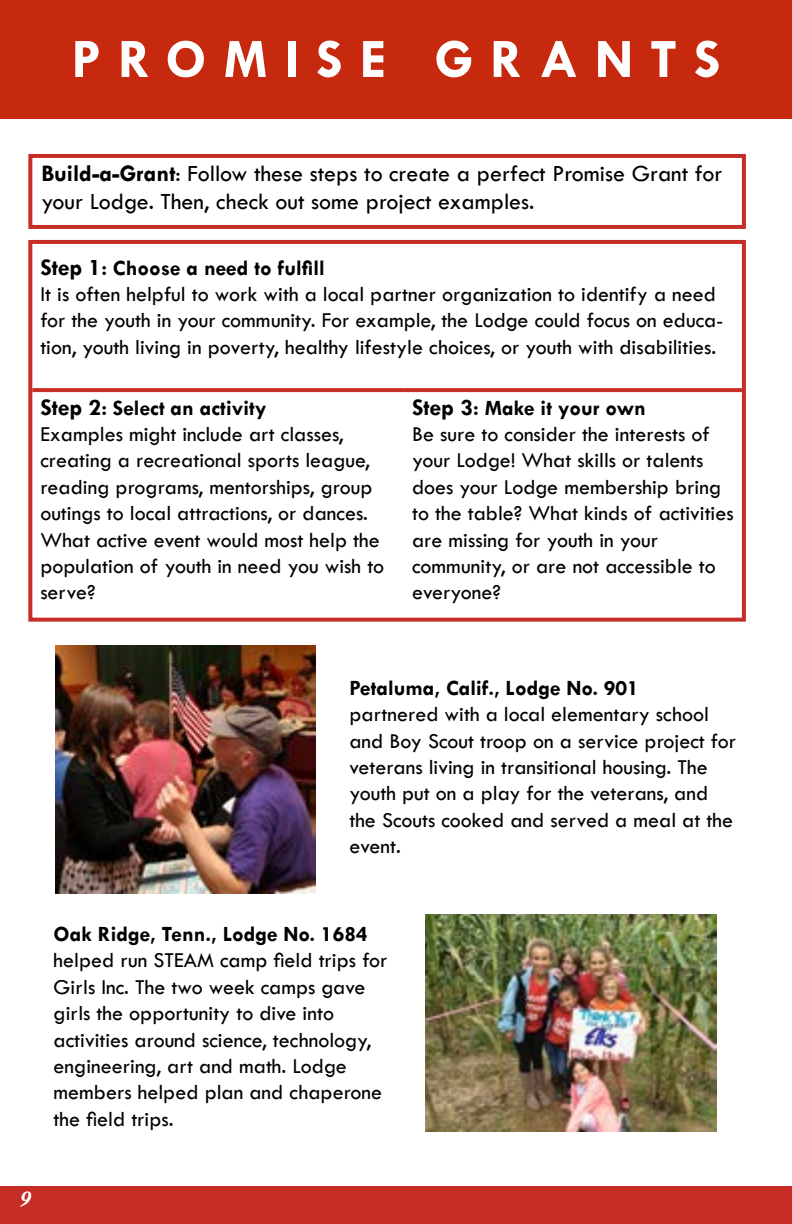
<style>
.page{position:relative;width:792px;height:1224px;background:#fff}
.page>*{position:absolute;margin:0;border:0;box-sizing:border-box;transform-origin:0 0}
.t1{font:700 56px "Tw Cen";letter-spacing:.3em;color:#fff}
.t2{font:24px/28.8px "Tw Cen";color:#000}
.t3{font:italic 700 24px "Adobe Garamond Pro";color:#fff}
.t4{font:22px/26.4px "Tw Cen";color:#000}
.t5{font:22px/26.4px "Tw Cen";color:#000101}
.t6{font:700 22px "Tw Cen";color:#000}
.s1{font-weight:700}
.s2{font-weight:700;font-size:24px}
</style>
<div class="page">
<div style="left:0;top:1186px;width:792px;height:38px;background:#c62d27"></div>
<div style="left:775px;top:0;width:17px;height:118px;background:#c7290e"></div>
<div style="left:0;top:0;width:790px;height:118px;background:#c7290e"></div>
<div style="left:28px;top:154px;width:718px;height:75px;border:4px solid #c62d27"></div>
<svg style="left:33px;top:392px;width:708px;height:1px"></svg>
<svg style="left:33px;top:388px;width:371px;height:4px"></svg>
<svg style="left:404px;top:388px;width:337px;height:4px"></svg>
<div style="left:28px;top:240px;width:718px;height:382px;border:4px solid #c62d27"></div>
<img style="left:56px;top:646px;width:260px;height:247px">
<img style="left:426px;top:914px;width:291px;height:218px">
<h1 class="t1" style="left:72px;top:26px;width:650px">PROMISE GRANTS</h1>
<p class="t2" style="left:41px;top:158px;width:683px"><span class="s1">Build-a-Grant</span>: Follow these steps to create a perfect Promise Grant for your Lodge. Then, check out some project examples.</p>
<p class="t4" style="left:40px;top:254px;width:685px"><span class="s2">Step 1</span><span class="s1">: Choose a need to fulfill<br></span>It is often helpful to work with a local partner organization to identify a need for the youth in your community. For example, the Lodge could focus on educa&shy;tion, youth living in poverty, healthy lifestyle choices, or youth with disabilities.</p>
<p class="t5" style="left:40px;top:394px;width:345px"><span class="s2">Step 2</span><span class="s1">: Select an activity<br></span>Examples might include art classes, creating a recreational sports league, reading programs, mentorships, group outings to local attractions, or dances.<br>What active event would most help the population of youth in need you wish to serve?</p>
<p class="t5" style="left:412px;top:394px;width:323px"><span class="s2">Step 3</span><span class="s1">: Make it your own<br></span>Be sure to consider the interests of your Lodge! What skills or talents does your Lodge membership bring to the table? What kinds of activities are missing for youth in your community, or are not accessible to everyone?</p>
<p class="t6" style="left:349px;top:675px;width:291px">Petaluma, Calif., Lodge No. 901</p>
<p class="t4" style="left:349px;top:701px;width:388px">partnered with a local elementary school and Boy Scout troop on a service project for veterans living in transitional housing. The youth put on a play for the veterans, and the Scouts cooked and served a meal at the event.</p>
<p class="t6" style="left:54px;top:921px;width:316px">Oak Ridge, Tenn., Lodge No. 1684</p>
<p class="t4" style="left:54px;top:947px;width:335px">helped run STEAM camp field trips for<br>Girls Inc. The two week camps gave girls the opportunity to dive into activities around science, technology, engineering, art and math. Lodge members helped plan and chaperone the field trips.</p>
<p class="t3" style="left:20px;top:1180px;width:13px">9</p>
</div>
